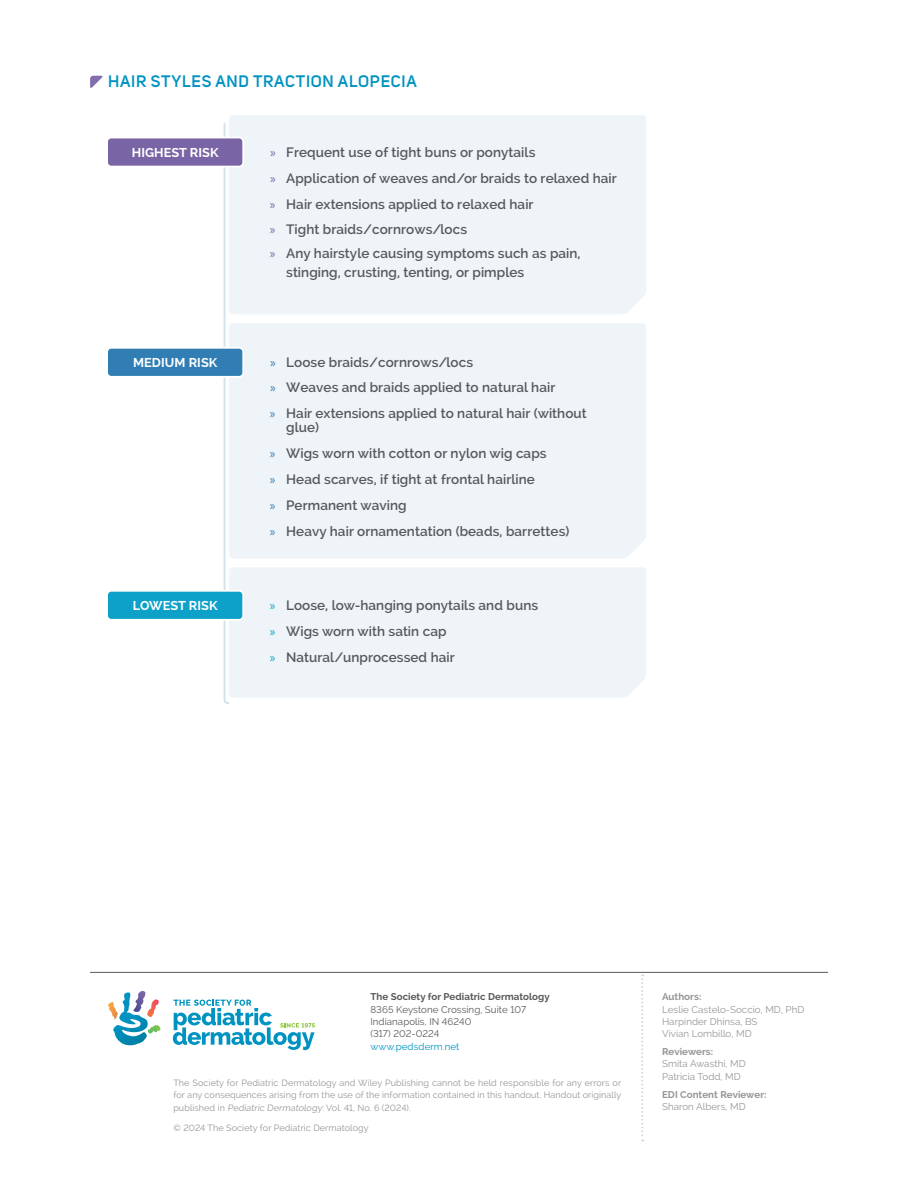
<style>
.page{position:relative;width:918px;height:1188px;background:#fff}
.page>*{position:absolute;margin:0;border:0;box-sizing:border-box;transform-origin:0 0}
.t1{font:600 16.5px "Uni Sans";letter-spacing:.045em;color:#0093c1}
.t2{font:600 13.5px/26px "Raleway";letter-spacing:.005em;color:#57585a}
.t3{font:700 12.75px "Raleway";letter-spacing:.005em;color:#fff}
.t4{font:9.75px/12.3px "Raleway";letter-spacing:.005em;color:#939598}
.t5{font:9.75px/12.3px "Raleway";letter-spacing:.005em;color:#57585a}
.t6{font:700 9.75px "Raleway";letter-spacing:.005em;color:#939598}
.t7{font:700 9.75px "Raleway";letter-spacing:.005em;color:#57585a}
.t8{font:9.75px "Raleway";letter-spacing:.005em;color:#0093c1}
.t9{font:9px/12.8px "Raleway";letter-spacing:.01em;color:#939598;text-align:justify}
.s1{font-family:"Myriad Pro";font-weight:400;color:#7964a5}
.s2{font-family:"Myriad Pro";font-weight:400;color:#307eb3}
.s3{font-family:"Myriad Pro";font-weight:400;color:#0da1ca}
</style>
<div class="page">
<svg style="left:641px;top:974px;width:2px;height:167px"></svg>
<svg style="left:108px;top:991px;width:53px;height:55px"></svg>
<svg style="left:173px;top:1000px;width:142px;height:50px"></svg>
<hr style="left:90px;top:972px;width:738px;height:1px;background:#57585a">
<svg style="left:90px;top:76px;width:13px;height:12px"></svg>
<div style="left:229px;top:115px;width:417px;height:199px;background:#eef4f8"></div>
<div style="left:231px;top:323px;width:415px;height:235px;background:#eef4f8"></div>
<div style="left:231px;top:567px;width:415px;height:130px;background:#eef4f8"></div>
<svg style="left:223px;top:121px;width:8px;height:583px"></svg>
<div style="left:107px;top:138px;width:136px;height:29px;background:#7964a5;border-radius:4px"></div>
<div style="left:106px;top:137px;width:138px;height:30px;border:2px solid #fff;border-radius:4px"></div>
<div style="left:107px;top:348px;width:136px;height:29px;background:#307eb3;border-radius:4px"></div>
<div style="left:106px;top:347px;width:138px;height:31px;border:2px solid #fff;border-radius:4px"></div>
<div style="left:107px;top:591px;width:136px;height:29px;background:#0da1ca;border-radius:4px"></div>
<div style="left:106px;top:590px;width:138px;height:31px;border:2px solid #fff;border-radius:4px"></div>
<p class="t1" style="left:108px;top:69px;width:310px">HAIR STYLES AND TRACTION ALOPECIA</p>
<p class="t3" style="left:132px;top:145px;width:88px">HIGHEST RISK</p>
<p class="t2" style="left:270px;top:139px;width:348px"><span class="s1">»</span> Frequent use of tight buns or ponytails<br><span class="s1">»</span> Application of weaves and/or braids to relaxed hair <span class="s1">»</span> Hair extensions applied to relaxed hair<br><span class="s1">»</span> Tight braids/cornrows/locs</p>
<p class="t2" style="left:286px;top:244px;width:296px;line-height:19.2px;text-indent:-16px"><span class="s1">»</span> Any hairstyle causing symptoms such as pain, stinging, crusting, tenting, or pimples</p>
<p class="t3" style="left:133px;top:355px;width:86px">MEDIUM RISK</p>
<p class="t2" style="left:270px;top:349px;width:318px"><span class="s2">»</span> Loose braids/cornrows/locs<br><span class="s2">»</span> Weaves and braids applied to natural hair<br><span class="s2">»</span> Hair extensions applied to natural hair (without</p>
<p class="t2" style="left:270px;top:414px;width:301px;text-indent:16px">glue)<br><span class="s2">»</span> Wigs worn with cotton or nylon wig caps<br><span class="s2">»</span> Head scarves, if tight at frontal hairline<br><span class="s2">»</span> Permanent waving<br><span class="s2">»</span> Heavy hair ornamentation (beads, barrettes)</p>
<p class="t3" style="left:133px;top:598px;width:86px">LOWEST RISK</p>
<p class="t2" style="left:270px;top:592px;width:270px"><span class="s3">»</span> Loose, low-hanging ponytails and buns <span class="s3">»</span> Wigs worn with satin cap<br><span class="s3">»</span> Natural/unprocessed hair</p>
<p class="t7" style="left:370px;top:991px;width:181px">The Society for Pediatric Dermatology</p>
<p class="t5" style="left:370px;top:1003px;width:157px">8365 Keystone Crossing, Suite 107<br>Indianapolis, IN 46240<br>(317) 202-0224</p>
<p class="t8" style="left:370px;top:1041px;width:91px">www.pedsderm.net</p>
<p class="t9" style="left:173px;top:1076px;width:449px">The Society for Pediatric Dermatology and Wiley Publishing cannot be held responsible for any errors or for any consequences arising from the use of the information contained in this handout. Handout originally published in Pediatric Dermatology: Vol. 41, No. 6 (2024).</p>
<p class="t9" style="left:173px;top:1121px;width:197px">© 2024 The Society for Pediatric Dermatology</p>
<p class="t6" style="left:662px;top:991px;width:41px">Authors:</p>
<p class="t4" style="left:662px;top:1003px;width:144px">Leslie Castelo-Soccio, MD, PhD<br>Harpinder Dhinsa, BS<br>Vivian Lombillo, MD</p>
<p class="t6" style="left:662px;top:1046px;width:53px">Reviewers:</p>
<p class="t4" style="left:662px;top:1058px;width:85px">Smita Awasthi, MD<br>Patricia Todd, MD</p>
<p class="t6" style="left:662px;top:1089px;width:106px">EDI Content Reviewer:</p>
<p class="t4" style="left:662px;top:1100px;width:85px">Sharon Albers, MD</p>
</div>
